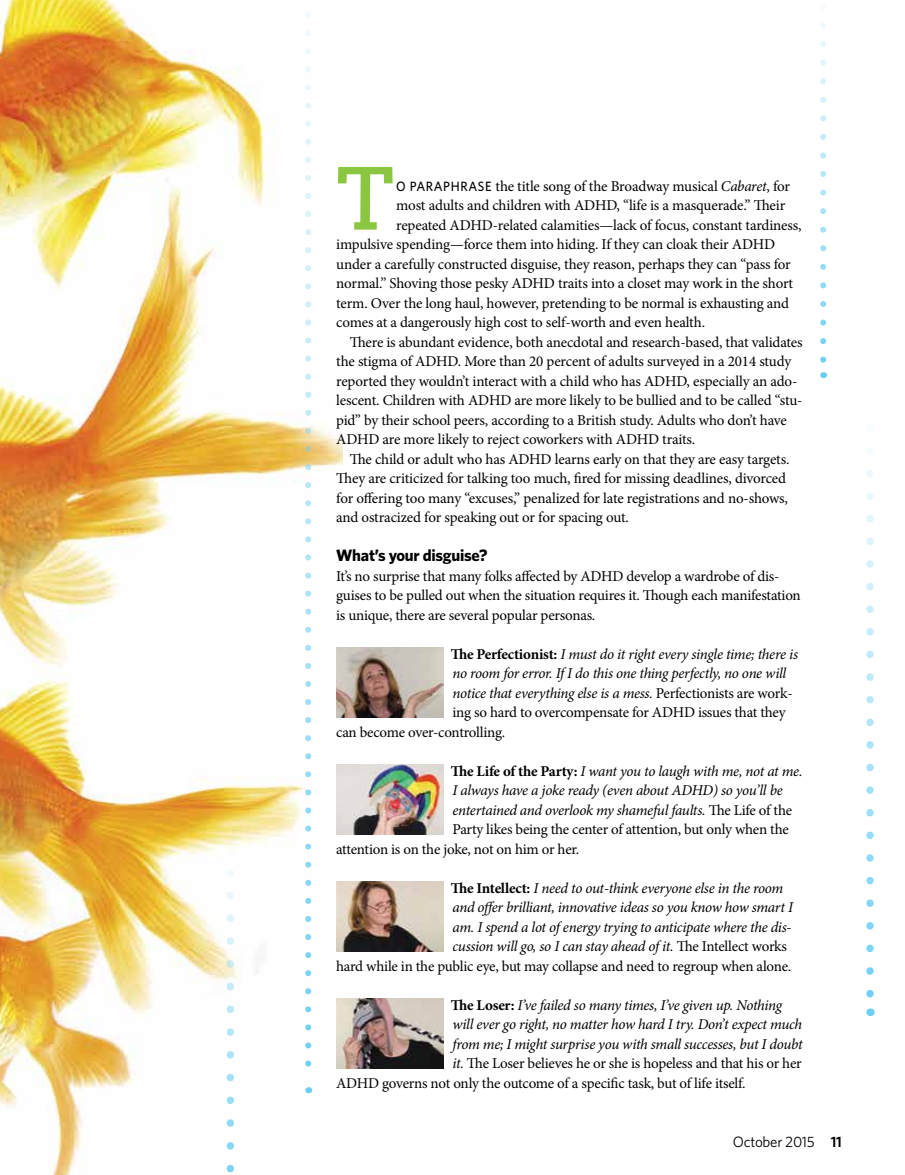
<style>
.page{position:relative;width:905px;height:1175px;background:#fff}
.page>*{position:absolute;margin:0;border:0;box-sizing:border-box;transform-origin:0 0}
.t1{font:700 89.4px "Caecilia LT Std";color:#8ac63f;scale:.95 1}
.t2{font:700 16.5px "Whitney";letter-spacing:-.015em;color:#000}
.t3{font:15px/19.5px "Minion Pro";letter-spacing:-.015em;color:#000}
.t4{font:italic 15px "Minion Pro";letter-spacing:-.02em;color:#000}
.t5{font:15px "Whitney";letter-spacing:-.02em;color:#000}
.s1{font-family:"Whitney";font-weight:500;font-size:13.5px}
.s2{font-style:italic}
.s3{font-weight:700;font-style:normal}
.s4{font-style:normal}
.s5{font-weight:600}
</style>
<div class="page">
<img style="left:0;top:0;width:342px;height:1174px">
<svg style="left:820px;top:23px;width:6px;height:340px"></svg>
<svg style="left:866px;top:448px;width:7px;height:550px"></svg>
<svg style="left:226px;top:872px;width:8px;height:302px"></svg>
<svg style="left:305px;top:0;width:6px;height:1081px"></svg>
<img style="left:336px;top:647px;width:107px;height:70px">
<img style="left:336px;top:764px;width:107px;height:70px">
<img style="left:336px;top:881px;width:107px;height:70px">
<img style="left:336px;top:998px;width:107px;height:70px">
<h1 class="t1" style="left:336px;top:146px;width:63px">T</h1>
<p class="t3" style="left:396px;top:176px;width:395px"><span class="s1">O PARAPHRASE</span> the title song of the Broadway musical <span class="s2">Cabaret</span>, for</p>
<p class="t3" style="left:396px;top:196px;width:390px">most adults and children with ADHD, “life is a masquerade.” Their</p>
<p class="t3" style="left:396px;top:215px;width:407px">repeated ADHD-related calamities—lack of focus, constant tardiness,</p>
<p class="t3" style="left:336px;top:235px;width:440px">impulsive spending—force them into hiding. If they can cloak their ADHD</p>
<p class="t3" style="left:336px;top:254px;width:456px">under a carefully constructed disguise, they reason, perhaps they can “pass for</p>
<p class="t3" style="left:336px;top:274px;width:458px">normal.” Shoving those pesky ADHD traits into a closet may work in the short</p>
<p class="t3" style="left:336px;top:293px;width:454px">term. Over the long haul, however, pretending to be normal is exhausting and</p>
<p class="t3" style="left:336px;top:313px;width:370px">comes at a dangerously high cost to self-worth and even health.</p>
<p class="t3" style="left:350px;top:332px;width:454px">There is abundant evidence, both anecdotal and research-based, that validates</p>
<p class="t3" style="left:336px;top:352px;width:456px">the stigma of ADHD. More than 20 percent of adults surveyed in a 2014 study</p>
<p class="t3" style="left:336px;top:371px;width:462px">reported they wouldn’t interact with a child who has ADHD, especially an ado-</p>
<p class="t3" style="left:336px;top:391px;width:468px">lescent. Children with ADHD are more likely to be bullied and to be called “stu-</p>
<p class="t3" style="left:336px;top:410px;width:452px">pid” by their school peers, according to a British study. Adults who don’t have</p>
<p class="t3" style="left:336px;top:430px;width:361px">ADHD are more likely to reject coworkers with ADHD traits.</p>
<p class="t3" style="left:350px;top:449px;width:441px">The child or adult who has ADHD learns early on that they are easy targets.</p>
<p class="t3" style="left:336px;top:469px;width:451px">They are criticized for talking too much, fired for missing deadlines, divorced</p>
<p class="t3" style="left:336px;top:488px;width:453px">for offering too many “excuses,” penalized for late registrations and no-shows,</p>
<p class="t3" style="left:336px;top:508px;width:294px">and ostracized for speaking out or for spacing out.</p>
<p class="t2" style="left:336px;top:545px;width:153px">What’s your disguise?</p>
<p class="t3" style="left:336px;top:566px;width:466px">It’s no surprise that many folks affected by ADHD develop a wardrobe of dis&shy;guises to be pulled out when the situation requires it. Though each manifestation is unique, there are several popular personas.</p>
<p class="t4" style="left:451px;top:643px;width:348px"><span class="s3">The Perfectionist:</span> I must do it right every single time; there is</p>
<p class="t4" style="left:452px;top:663px;width:335px">no room for error. If I do this one thing perfectly, no one will</p>
<p class="t4" style="left:452px;top:682px;width:342px">notice that everything else is a mess. <span class="s4">Perfectionists are work-</span></p>
<p class="t3" style="left:452px;top:703px;width:335px">ing so hard to overcompensate for ADHD issues that they</p>
<p class="t3" style="left:336px;top:722px;width:171px">can become over-controlling.</p>
<p class="t4" style="left:451px;top:760px;width:353px"><span class="s3">The Life of the Party:</span> I want you to laugh with me, not at me.</p>
<p class="t4" style="left:452px;top:780px;width:332px">I always have a joke ready (even about ADHD) so you’ll be</p>
<p class="t4" style="left:452px;top:799px;width:341px">entertained and overlook my shameful faults. <span class="s4">The Life of the</span></p>
<p class="t3" style="left:452px;top:820px;width:338px">Party likes being the center of attention, but only when the</p>
<p class="t3" style="left:336px;top:839px;width:245px">attention is on the joke, not on him or her.</p>
<p class="t4" style="left:451px;top:877px;width:334px"><span class="s3">The Intellect:</span> I need to out-think everyone else in the room</p>
<p class="t4" style="left:452px;top:897px;width:342px">and offer brilliant, innovative ideas so you know how smart I</p>
<p class="t4" style="left:452px;top:916px;width:341px">am. I spend a lot of energy trying to anticipate where the dis-</p>
<p class="t4" style="left:452px;top:936px;width:336px">cussion will go, so I can stay ahead of it. <span class="s4">The Intellect works</span></p>
<p class="t3" style="left:336px;top:956px;width:456px">hard while in the public eye, but may collapse and need to regroup when alone.</p>
<p class="t4" style="left:451px;top:994px;width:332px"><span class="s3">The Loser:</span> I’ve failed so many times, I’ve given up. Nothing</p>
<p class="t4" style="left:452px;top:1014px;width:351px">will ever go right, no matter how hard I try. Don’t expect much</p>
<p class="t4" style="left:452px;top:1033px;width:351px">from me; I might surprise you with small successes, but I doubt</p>
<p class="t3" style="left:452px;top:1054px;width:351px"><span class="s2">it.</span> The Loser believes he or she is hopeless and that his or her</p>
<p class="t3" style="left:336px;top:1073px;width:411px">ADHD governs not only the outcome of a specific task, but of life itself.</p>
<p class="t5" style="left:733px;top:1133px;width:110px">October 2015 <span class="s5">11</span></p>
</div>
